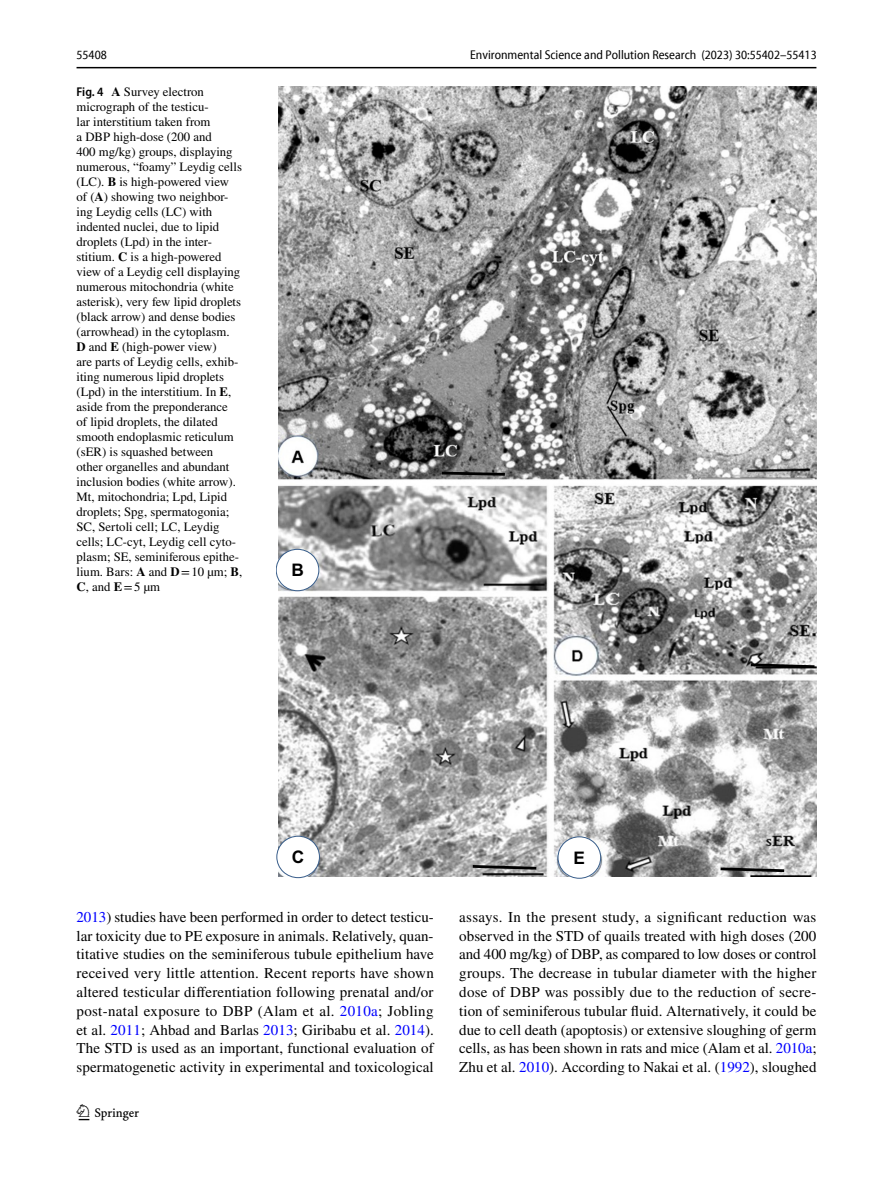
<style>
.page{position:relative;width:893px;height:1187px;background:#fff}
.page>*{position:absolute;margin:0;border:0;box-sizing:border-box;transform-origin:0 0}
.t1{font:22.5px "Springnew Regular 3";color:#000}
.t2{font:17.25px "Arial Bold MT3";color:#000}
.t3{font:15px/18.8px "STIX";color:#000;text-align:justify}
.t4{font:12.75px/15px "STIX";color:#000}
.t5{font:semi-condensed 12.75px "Myriad Pro Unic";color:#000}
.s1{font-family:"Myriad Pro";font-weight:600;font-stretch:semi-condensed}
.s2{font-weight:700}
.s3{color:#00f}
</style>
<div class="page">
<hr style="left:77px;top:67px;width:739px;height:1px;background:#000">
<img style="left:279px;top:87px;width:537px;height:789px">
<svg style="left:276px;top:549px;width:43px;height:42px"></svg>
<svg style="left:277px;top:836px;width:43px;height:41px"></svg>
<svg style="left:558px;top:873px;width:43px;height:5px"></svg>
<svg style="left:439px;top:470px;width:377px;height:403px"></svg>
<p class="t5" style="left:77px;top:50px;width:32px">55408</p>
<p class="t5" style="left:470px;top:50px;width:348px">Environmental Science and Pollution Research (2023) 30:55402–55413</p>
<p class="t4" style="left:77px;top:85px;width:167px"><span class="s1">Fig. 4</span> <span class="s2">A</span> Survey electron micrograph of the testicu-<br>lar interstitium taken from<br>a DBP high-dose (200 and<br>400 mg/kg) groups, displaying numerous, “foamy” Leydig cells (LC). <span class="s2">B</span> is high-powered view of (<span class="s2">A</span>) showing two neighbor&shy;ing Leydig cells (LC) with indented nuclei, due to lipid droplets (Lpd) in the inter&shy;stitium. <span class="s2">C</span> is a high-powered view of a Leydig cell displaying numerous mitochondria (white asterisk), very few lipid droplets (black arrow) and dense bodies (arrowhead) in the cytoplasm.<br><span class="s2">D</span> and <span class="s2">E</span> (high-power view)<br>are parts of Leydig cells, exhib&shy;iting numerous lipid droplets (Lpd) in the interstitium. In <span class="s2">E</span>, aside from the preponderance<br>of lipid droplets, the dilated smooth endoplasmic reticulum (sER) is squashed between other organelles and abundant inclusion bodies (white arrow).<br>Mt, mitochondria; Lpd, Lipid droplets; Spg, spermatogonia;<br>SC, Sertoli cell; LC, Leydig cells; LC-cyt, Leydig cell cyto&shy;plasm; SE, seminiferous epithe&shy;lium. Bars: <span class="s2">A</span> and <span class="s2">D</span>=10 µm; <span class="s2">B</span>,<br><span class="s2">C</span>, and <span class="s2">E</span>=5 µm</p>
<p class="t2" style="left:291px;top:558px;width:14px">B</p>
<p class="t2" style="left:292px;top:844px;width:14px">C</p>
<p class="t2" style="left:574px;top:845px;width:13px">E</p>
<p class="t3" style="left:77px;top:908px;width:359px"><span class="s3">2013</span>) studies have been performed in order to detect testicu&shy;lar toxicity due to PE exposure in animals. Relatively, quan&shy;titative studies on the seminiferous tubule epithelium have received very little attention. Recent reports have shown altered testicular differentiation following prenatal and/or post-natal exposure to DBP (Alam et al. <span class="s3">2010a</span>; Jobling et al. <span class="s3">2011</span>; Ahbad and Barlas <span class="s3">2013</span>; Giribabu et al. <span class="s3">2014</span>).<br>The STD is used as an important, functional evaluation of spermatogenetic activity in experimental and toxicological</p>
<p class="t3" style="left:459px;top:908px;width:359px">assays. In the present study, a significant reduction was observed in the STD of quails treated with high doses (200 and 400 mg/kg) of DBP, as compared to low doses or control groups. The decrease in tubular diameter with the higher dose of DBP was possibly due to the reduction of secre&shy;tion of seminiferous tubular fluid. Alternatively, it could be due to cell death (apoptosis) or extensive sloughing of germ cells, as has been shown in rats and mice (Alam et al. <span class="s3">2010a</span>; Zhu et al. <span class="s3">2010</span>). According to Nakai et al. (<span class="s3">1992</span>), sloughed</p>
<h1 class="t1" style="left:79px;top:1104px;width:62px">1 3</h1>
</div>
